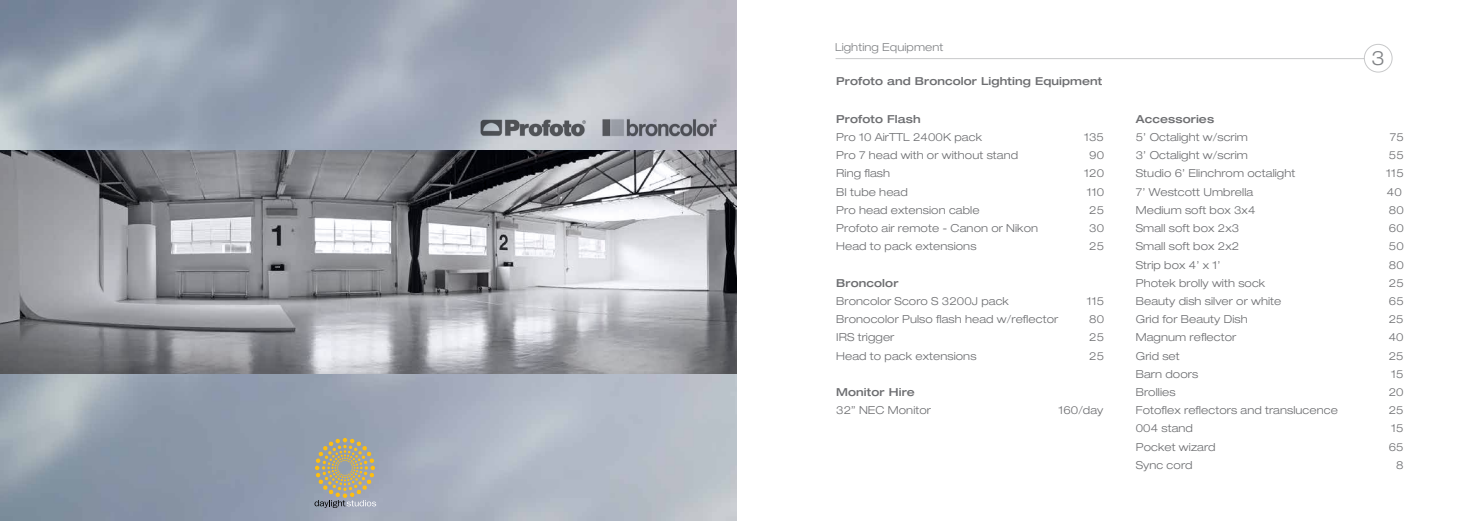
<style>
.page{position:relative;width:1474px;height:521px;background:#fff}
.page>*{position:absolute;margin:0;border:0;box-sizing:border-box;transform-origin:0 0}
.t1{font:300 expanded 19.78px "Helvetica Neue";color:#808285}
.t2{font:300 expanded 11.03px "Helvetica Neue";letter-spacing:.01em;color:#6d6e71}
.t3{font:500 expanded 11.03px "Helvetica Neue";letter-spacing:.01em;color:#6d6e71}
.t4{font:300 expanded 11.03px "Helvetica Neue";letter-spacing:.01em;color:#808285}
</style>
<div class="page">
<img style="left:0;top:0;width:737px;height:521px">
<svg style="left:0;top:151px;width:737px;height:223px;background:#98999e"></svg>
<img style="left:470px;top:97px;width:267px;height:63px">
<svg style="left:314px;top:438px;width:62px;height:70px;background:#a9a58f"></svg>
<div style="left:1363px;top:44px;width:29px;height:29px;border:1px solid #808285;border-radius:50%"></div>
<hr style="left:835px;top:58px;width:528px;height:1px;background:#808285">
<p class="t4" style="left:835px;top:41px;width:110px">Lighting Equipment</p>
<p class="t3" style="left:836px;top:74px;width:268px">Profoto and Broncolor Lighting Equipment</p>
<p class="t3" style="left:836px;top:112px;width:86px">Profoto Flash</p>
<p class="t2" style="left:836px;top:130px;width:147px">Pro 10 AirTTL 2400K pack</p>
<p class="t2" style="left:1084px;top:130px;width:21px">135</p>
<p class="t2" style="left:836px;top:149px;width:183px">Pro 7 head with or without stand</p>
<p class="t2" style="left:1089px;top:149px;width:16px">90</p>
<p class="t2" style="left:836px;top:167px;width:55px">Ring flash</p>
<p class="t2" style="left:1084px;top:167px;width:21px">120</p>
<p class="t2" style="left:836px;top:185px;width:73px">BI tube head</p>
<p class="t2" style="left:1086px;top:185px;width:19px">110</p>
<p class="t2" style="left:836px;top:203px;width:145px">Pro head extension cable</p>
<p class="t2" style="left:1089px;top:203px;width:16px">25</p>
<p class="t2" style="left:836px;top:221px;width:203px">Profoto air remote - Canon or Nikon</p>
<p class="t2" style="left:1089px;top:221px;width:16px">30</p>
<p class="t2" style="left:836px;top:240px;width:142px">Head to pack extensions</p>
<p class="t2" style="left:1089px;top:240px;width:16px">25</p>
<p class="t3" style="left:836px;top:276px;width:64px">Broncolor</p>
<p class="t2" style="left:836px;top:294px;width:174px">Broncolor Scoro S 3200J pack</p>
<p class="t2" style="left:1086px;top:294px;width:19px">115</p>
<p class="t2" style="left:836px;top:312px;width:223px">Bronocolor Pulso flash head w/reflector</p>
<p class="t2" style="left:1089px;top:312px;width:16px">80</p>
<p class="t2" style="left:836px;top:331px;width:60px">IRS trigger</p>
<p class="t2" style="left:1089px;top:331px;width:16px">25</p>
<p class="t2" style="left:836px;top:349px;width:142px">Head to pack extensions</p>
<p class="t2" style="left:1089px;top:349px;width:16px">25</p>
<p class="t3" style="left:836px;top:385px;width:80px">Monitor Hire</p>
<p class="t2" style="left:836px;top:404px;width:96px">32” NEC Monitor</p>
<p class="t2" style="left:1058px;top:404px;width:47px">160/day</p>
<h1 class="t1" style="left:1371px;top:46px;width:15px">3</h1>
<p class="t3" style="left:1135px;top:112px;width:80px">Accessories</p>
<p class="t2" style="left:1135px;top:130px;width:114px">5’ Octalight w/scrim</p>
<p class="t2" style="left:1389px;top:130px;width:16px">75</p>
<p class="t2" style="left:1135px;top:149px;width:114px">3’ Octalight w/scrim</p>
<p class="t2" style="left:1388px;top:149px;width:16px">55</p>
<p class="t2" style="left:1135px;top:167px;width:161px">Studio 6’ Elinchrom octalight</p>
<p class="t2" style="left:1386px;top:167px;width:19px">115</p>
<p class="t2" style="left:1135px;top:185px;width:119px">7’ Westcott Umbrella</p>
<p class="t2" style="left:1386px;top:185px;width:16px">40</p>
<p class="t2" style="left:1135px;top:203px;width:121px">Medium soft box 3x4</p>
<p class="t2" style="left:1388px;top:203px;width:16px">80</p>
<p class="t2" style="left:1135px;top:222px;width:105px">Small soft box 2x3</p>
<p class="t2" style="left:1388px;top:222px;width:16px">60</p>
<p class="t2" style="left:1135px;top:240px;width:105px">Small soft box 2x2</p>
<p class="t2" style="left:1388px;top:240px;width:16px">50</p>
<p class="t2" style="left:1135px;top:258px;width:86px">Strip box 4’ x 1’</p>
<p class="t2" style="left:1388px;top:258px;width:16px">80</p>
<p class="t2" style="left:1135px;top:276px;width:131px">Photek brolly with sock</p>
<p class="t2" style="left:1388px;top:276px;width:16px">25</p>
<p class="t2" style="left:1135px;top:294px;width:147px">Beauty dish silver or white</p>
<p class="t2" style="left:1388px;top:294px;width:16px">65</p>
<p class="t2" style="left:1135px;top:313px;width:113px">Grid for Beauty Dish</p>
<p class="t2" style="left:1388px;top:313px;width:16px">25</p>
<p class="t2" style="left:1135px;top:331px;width:102px">Magnum reflector</p>
<p class="t2" style="left:1388px;top:331px;width:16px">40</p>
<p class="t2" style="left:1135px;top:349px;width:45px">Grid set</p>
<p class="t2" style="left:1388px;top:349px;width:16px">25</p>
<p class="t2" style="left:1135px;top:367px;width:64px">Barn doors</p>
<p class="t2" style="left:1391px;top:367px;width:14px">15</p>
<p class="t2" style="left:1135px;top:385px;width:41px">Brollies</p>
<p class="t2" style="left:1388px;top:385px;width:16px">20</p>
<p class="t2" style="left:1135px;top:404px;width:203px">Fotoflex reflectors and translucence</p>
<p class="t2" style="left:1388px;top:404px;width:16px">25</p>
<p class="t2" style="left:1135px;top:422px;width:59px">004 stand</p>
<p class="t2" style="left:1391px;top:422px;width:14px">15</p>
<p class="t2" style="left:1135px;top:440px;width:81px">Pocket wizard</p>
<p class="t2" style="left:1388px;top:440px;width:16px">65</p>
<p class="t2" style="left:1135px;top:458px;width:58px">Sync cord</p>
<p class="t2" style="left:1396px;top:458px;width:9px">8</p>
</div>
